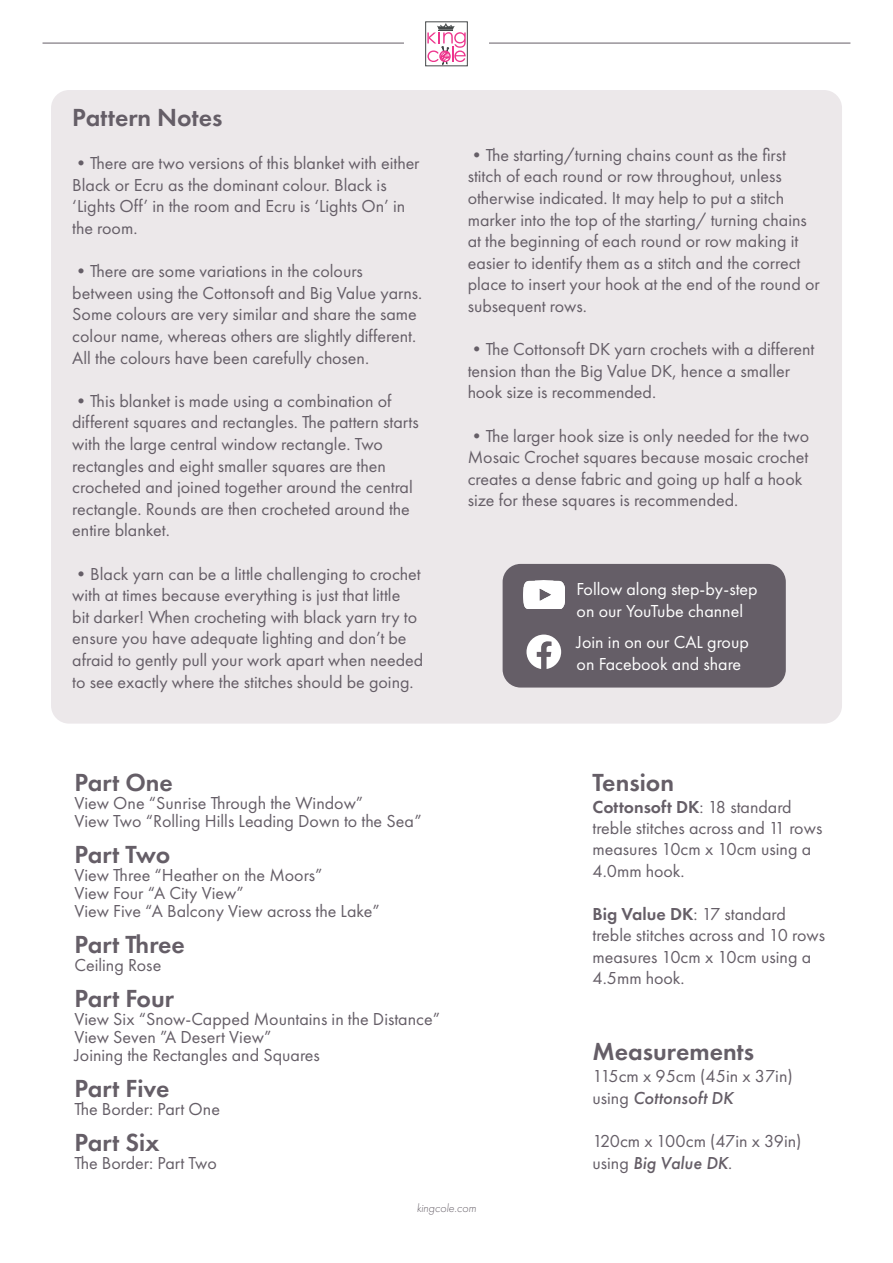
<style>
.page{position:relative;width:893px;height:1263px;background:#fff}
.page>*{position:absolute;margin:0;border:0;box-sizing:border-box;transform-origin:0 0}
.t1{font:600 25.65px "Futura PT";color:#655e67}
.t2{font:18px/21.6px "Futura PT";color:#655e67}
.t3{font:18px "Futura PT";color:#fff}
.t4{font:italic 300 12px "Futura PT";color:#655e67}
.s1{font-weight:600}
.s2{font-weight:500;font-style:italic}
</style>
<div class="page">
<div style="left:425px;top:21px;width:43px;height:45px;border:1px solid #45494a"></div>
<svg style="left:427px;top:23px;width:39px;height:43px"></svg>
<hr style="left:43px;top:43px;width:361px;height:1px;background:#655e67">
<hr style="left:489px;top:43px;width:361px;height:1px;background:#655e67">
<div style="left:51px;top:90px;width:791px;height:634px;background:#ece8ea;border-radius:18px"></div>
<div style="left:503px;top:564px;width:283px;height:123px;background:#655e67;border-radius:18px"></div>
<svg style="left:526px;top:634px;width:35px;height:35px"></svg>
<img style="left:524px;top:580px;width:40px;height:29px">
<p class="t1" style="left:72px;top:101px;width:152px">Pattern Notes</p>
<p class="t2" style="left:72px;top:152px;width:349px">•There are two versions of this blanket with either Black or Ecru as the dominant colour. Black is ‘Lights Off’ in the room and Ecru is ‘Lights On’ in the room.</p>
<p class="t2" style="left:72px;top:260px;width:352px">•There are some variations in the colours between using the Cottonsoft and Big Value yarns.<br>Some colours are very similar and share the same colour name, whereas others are slightly different.<br>All the colours have been carefully chosen.</p>
<p class="t2" style="left:72px;top:390px;width:348px">•This blanket is made using a combination of different squares and rectangles. The pattern starts with the large central window rectangle. Two rectangles and eight smaller squares are then crocheted and joined together around the central rectangle. Rounds are then crocheted around the entire blanket.</p>
<p class="t2" style="left:72px;top:563px;width:353px">•Black yarn can be a little challenging to crochet with at times because everything is just that little<br>bit darker! When crocheting with black yarn try to ensure you have adequate lighting and don’t be afraid to gently pull your work apart when needed to see exactly where the stitches should be going.</p>
<p class="t2" style="left:468px;top:144px;width:354px">•The starting/turning chains count as the first stitch of each round or row throughout, unless otherwise indicated. It may help to put a stitch marker into the top of the starting/ turning chains at the beginning of each round or row making it easier to identify them as a stitch and the correct place to insert your hook at the end of the round or subsequent rows.</p>
<p class="t2" style="left:468px;top:338px;width:348px">•The Cottonsoft DK yarn crochets with a different tension than the Big Value DK, hence a smaller hook size is recommended.</p>
<p class="t2" style="left:468px;top:425px;width:343px">•The larger hook size is only needed for the two Mosaic Crochet squares because mosaic crochet creates a dense fabric and going up half a hook size for these squares is recommended.</p>
<p class="t3" style="left:577px;top:579px;width:183px">Follow along step-by-step</p>
<p class="t3" style="left:577px;top:600px;width:168px">on our YouTube channel</p>
<p class="t3" style="left:577px;top:631px;width:174px">Join in on our CAL group</p>
<p class="t3" style="left:577px;top:653px;width:166px">on Facebook and share</p>
<p class="t1" style="left:74px;top:766px;width:100px">Part One</p>
<p class="t2" style="left:74px;top:792px;width:290px">View One “Sunrise Through the Window”</p>
<p class="t2" style="left:74px;top:810px;width:349px">View Two “Rolling Hills Leading Down to the Sea”</p>
<p class="t1" style="left:74px;top:838px;width:98px">Part Two</p>
<p class="t2" style="left:74px;top:864px;width:250px">View Three “Heather on the Moors”</p>
<p class="t2" style="left:74px;top:882px;width:171px">View Four “A City View”</p>
<p class="t2" style="left:74px;top:900px;width:307px">View Five “A Balcony View across the Lake”</p>
<p class="t1" style="left:74px;top:928px;width:112px">Part Three</p>
<p class="t2" style="left:74px;top:954px;width:88px">Ceiling Rose</p>
<p class="t1" style="left:74px;top:982px;width:101px">Part Four</p>
<p class="t2" style="left:74px;top:1008px;width:367px">View Six “Snow-Capped Mountains in the Distance”</p>
<p class="t2" style="left:74px;top:1026px;width:198px">View Seven ”A Desert View”</p>
<p class="t2" style="left:74px;top:1044px;width:247px">Joining the Rectangles and Squares</p>
<p class="t1" style="left:74px;top:1072px;width:97px">Part Five</p>
<p class="t2" style="left:74px;top:1098px;width:147px">The Border: Part One</p>
<p class="t1" style="left:74px;top:1126px;width:87px">Part Six</p>
<p class="t2" style="left:74px;top:1152px;width:144px">The Border: Part Two</p>
<p class="t1" style="left:592px;top:766px;width:83px">Tension</p>
<p class="t2" style="left:592px;top:796px;width:231px"><span class="s1">Cottonsoft DK</span>: 18 standard treble stitches across and 11 rows measures 10cm x 10cm using a<br>4.0mm hook.</p>
<p class="t2" style="left:592px;top:903px;width:234px"><span class="s1">Big Value DK</span>: 17 standard treble stitches across and 10 rows measures 10cm x 10cm using a<br>4.5mm hook.</p>
<p class="t1" style="left:592px;top:1036px;width:163px">Measurements</p>
<p class="t2" style="left:592px;top:1065px;width:202px">115cm x 95cm (45in x 37in) using <span class="s2">Cottonsoft DK</span></p>
<p class="t2" style="left:592px;top:1130px;width:211px">120cm x 100cm (47in x 39in) using <span class="s2">Big Value DK</span>.</p>
<p class="t4" style="left:417px;top:1201px;width:61px">kingcole.com</p>
</div>
